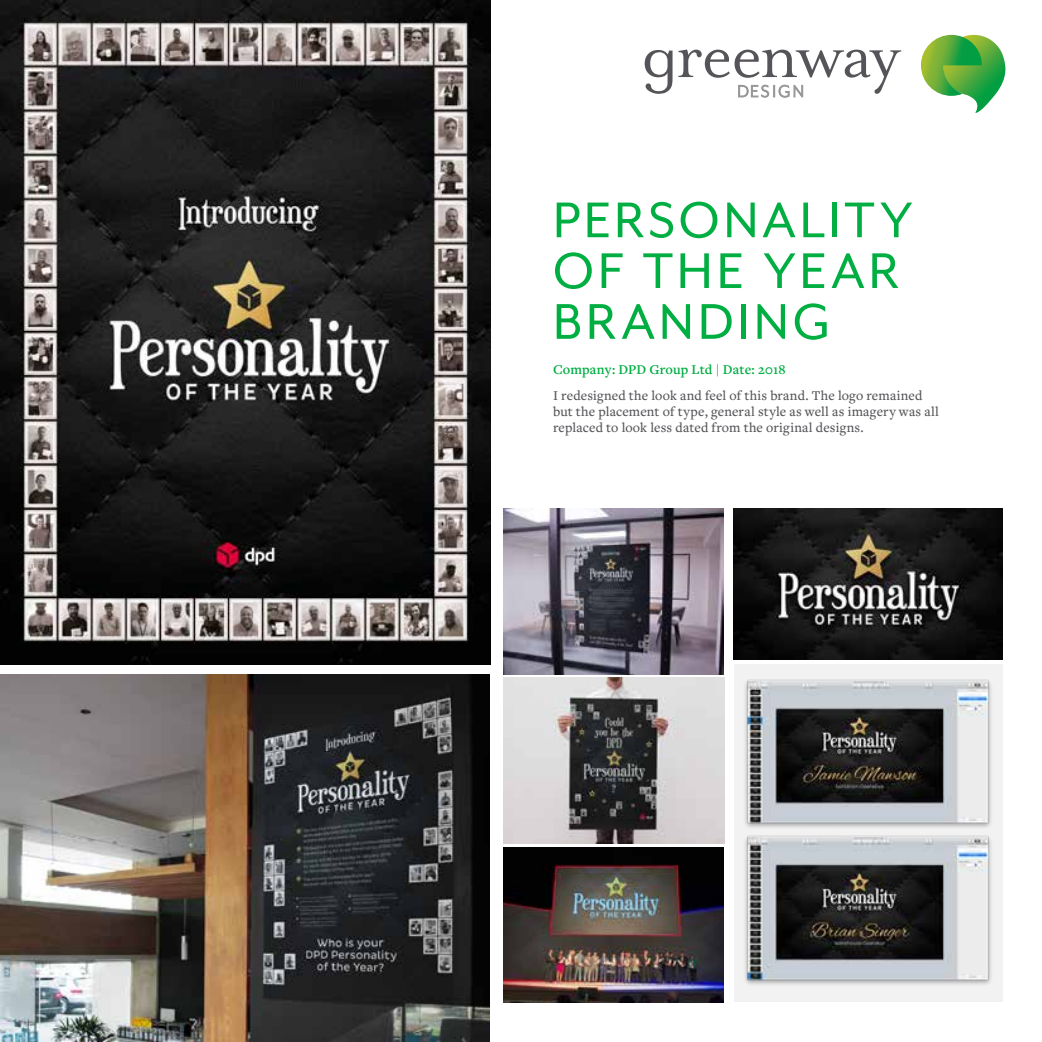
<style>
.page{position:relative;width:1042px;height:1042px;background:#fff}
.page>*{position:absolute;margin:0;border:0;box-sizing:border-box;transform-origin:0 0}
.t1{font:57.75px/50.8px "Mr Eaves XL Mod OT";letter-spacing:.07em;color:#00ae42}
.t2{font:500 14px/15.8px "Freight Text Pro";letter-spacing:.01em;color:#555458}
.t3{font:600 14px "Freight Text Pro";letter-spacing:.005em;color:#00ae42}
</style>
<div class="page">
<svg style="left:921px;top:35px;width:85px;height:78px"></svg>
<svg style="left:678px;top:50px;width:223px;height:47px"></svg>
<svg style="left:645px;top:50px;width:27px;height:44px"></svg>
<img style="left:0;top:0;width:490px;height:664px">
<img style="left:504px;top:847px;width:220px;height:155px">
<img style="left:504px;top:509px;width:220px;height:165px">
<img style="left:0;top:674px;width:490px;height:368px">
<img style="left:504px;top:678px;width:220px;height:165px">
<div style="left:734px;top:664px;width:268px;height:338px;background:#f2f2f2"></div>
<img style="left:734px;top:509px;width:268px;height:151px">
<img style="left:745px;top:679px;width:246px;height:306px">
<h1 class="t1" style="left:553px;top:194px;width:360px">PERSONALITY<br>OF THE YEAR<br>BRANDING</h1>
<p class="t3" style="left:553px;top:360px;width:234px">Company: DPD Group Ltd | Date: 2018</p>
<p class="t2" style="left:553px;top:387px;width:387px">I redesigned the look and feel of this brand. The logo remained but the placement of type, general style as well as imagery was all replaced to look less dated from the original designs.</p>
</div>
